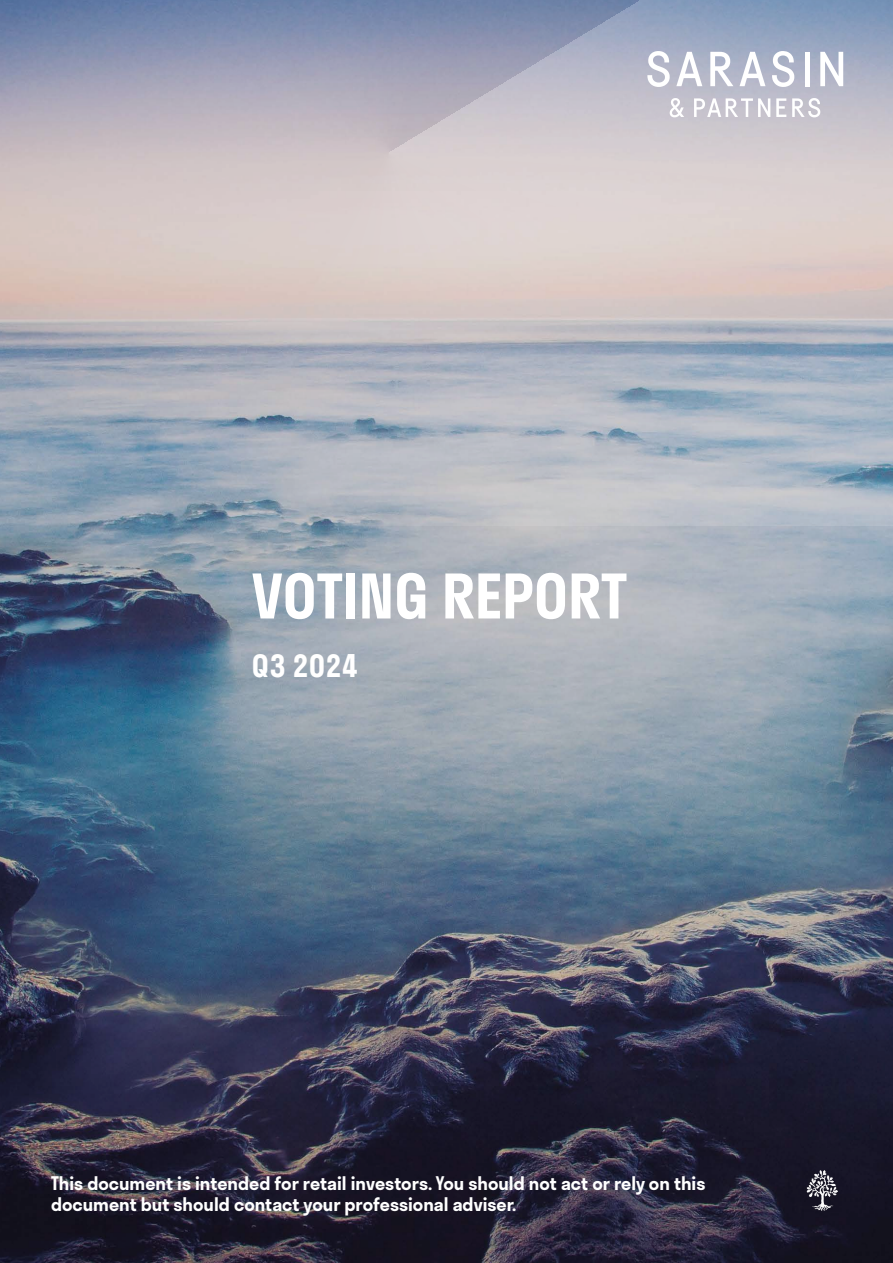
<style>
.page{position:relative;width:893px;height:1263px;background:#fff}
.page>*{position:absolute;margin:0;border:0;box-sizing:border-box;transform-origin:0 0}
.t1{font:600 60px "Stratos";color:#fff}
.t2{font:600 30px "Stratos";color:#fff}
.t3{font:600 18px/21.6px "Stratos";color:#fff}
</style>
<div class="page">
<img style="left:0;top:526px;width:893px;height:737px">
<img style="left:802px;top:1170px;width:40px;height:42px">
<svg style="left:0;top:0;width:893px;height:526px;background:#b7b7c1"></svg>
<h1 class="t1" style="left:252px;top:548px;width:377px">VOTING REPORT</h1>
<h2 class="t2" style="left:252px;top:642px;width:108px">Q3 2024</h2>
<p class="t3" style="left:51px;top:1172px;width:656px">This document is intended for retail investors. You should not act or rely on this document but should contact your professional adviser.</p>
</div>
